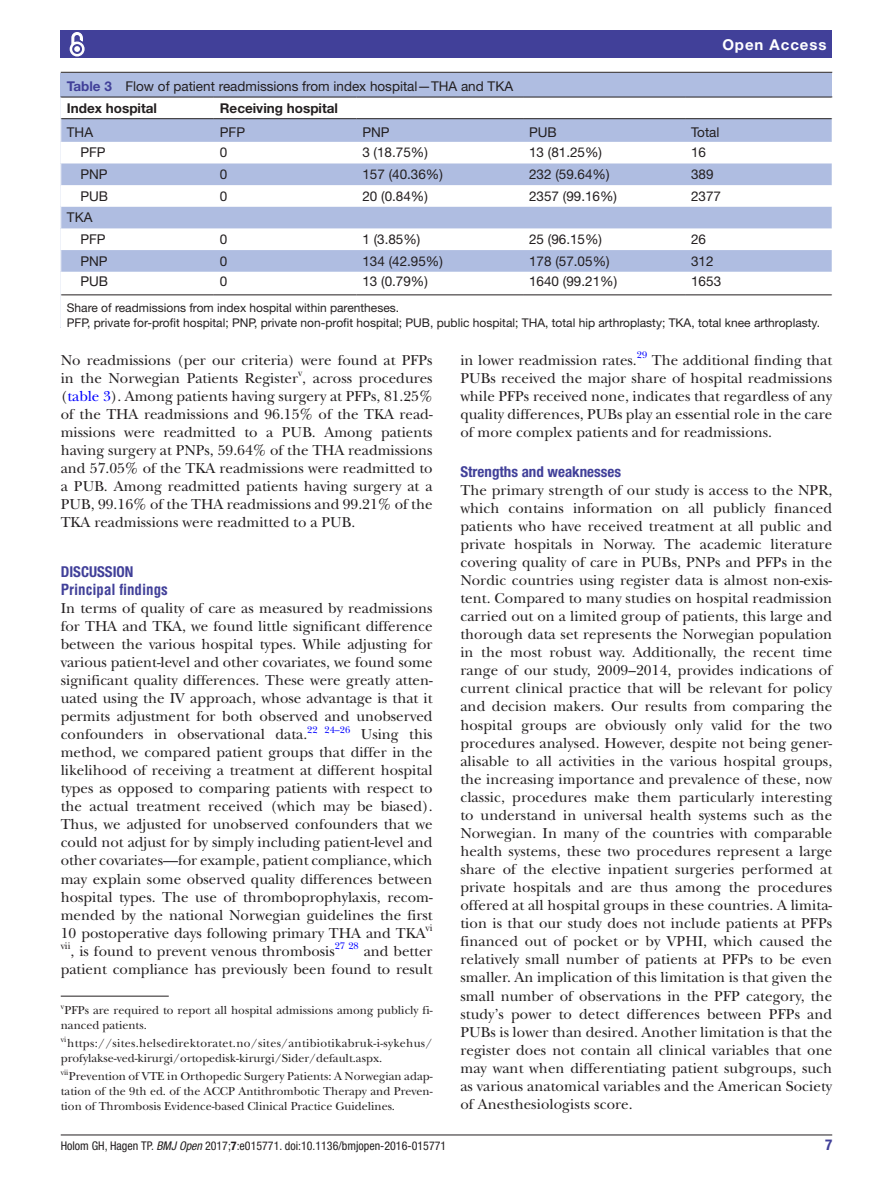
<style>
.page{position:relative;width:893px;height:1191px;background:#fff}
.page>*{position:absolute;margin:0;border:0;box-sizing:border-box;transform-origin:0 0}
.t1{font:15px/18px "New Baskerville";color:#231f20;text-align:justify}
.t2{font:700 condensed 15px "Helvetica Neue LT Std";color:#414099}
.t3{font:700 condensed 15px "Helvetica LT Std";color:#414099}
.t4{font:700 15px "Helvetica Neue LT Std";letter-spacing:.065em;color:#fff}
.t5{font:13.5px/22px "Helvetica Neue LT Std";color:#231f20}
.t6{font:700 13.5px "Helvetica Neue LT Std";color:#231f20}
.t7{font:12px/15px "New Baskerville";color:#231f20}
.t8{font:12px/15px "Helvetica Neue LT Std";color:#231f20}
.t9{font:12px/15px "New Baskerville";letter-spacing:.025em;color:#231f20}
.t10{font:condensed 12px "Helvetica Neue LT Std";color:#231f20}
.t11{font:9.9px "New Baskerville";color:#00f}
.t12{font:9.9px "New Baskerville";color:#231f20}
.s1{font-weight:700;color:#414099}
.s2{font-weight:700}
.s3{color:#00f}
.s4{font-style:italic}
</style>
<div class="page">
<hr style="left:61px;top:1134px;width:771px;height:1px;background:#231f20">
<div style="left:61px;top:31px;width:771px;height:27px;background:#414099"></div>
<svg style="left:69px;top:32px;width:16px;height:25px"></svg>
<div style="left:61px;top:73px;width:771px;height:254px;background:#afbde1"></div>
<hr style="left:61px;top:72px;width:771px;height:1px;background:#231f20">
<svg style="left:61px;top:98px;width:771px;height:229px;fill:#fff"></svg>
<hr style="left:356px;top:118px;width:167px;height:1px;background:#231f20">
<hr style="left:523px;top:118px;width:162px;height:1px;background:#231f20">
<hr style="left:61px;top:97px;width:153px;height:1px;background:#231f20">
<hr style="left:61px;top:118px;width:153px;height:1px;background:#231f20">
<hr style="left:214px;top:97px;width:142px;height:1px;background:#231f20">
<hr style="left:356px;top:97px;width:167px;height:1px;background:#231f20">
<hr style="left:523px;top:97px;width:162px;height:1px;background:#231f20">
<hr style="left:214px;top:118px;width:142px;height:1px;background:#231f20">
<hr style="left:685px;top:97px;width:147px;height:1px;background:#231f20">
<hr style="left:685px;top:118px;width:147px;height:1px;background:#231f20">
<hr style="left:214px;top:294px;width:142px;height:1px;background:#231f20">
<hr style="left:356px;top:294px;width:167px;height:1px;background:#231f20">
<hr style="left:523px;top:294px;width:162px;height:1px;background:#231f20">
<hr style="left:61px;top:294px;width:153px;height:1px;background:#231f20">
<hr style="left:685px;top:294px;width:147px;height:1px;background:#231f20">
<svg style="left:60px;top:97px;width:1px;height:198px"></svg>
<hr style="left:61px;top:312px;width:771px;height:1px;background:#fff">
<hr style="left:61px;top:995px;width:108px;height:1px;background:#231f20">
<p class="t5" style="left:67px;top:75px;width:448px"><span class="s1">Table 3</span> Flow of patient readmissions from index hospital—THA and TKA<br><span class="s2">Index hospital</span></p>
<p class="t6" style="left:220px;top:99px;width:120px">Receiving hospital</p>
<p class="t4" style="left:722px;top:35px;width:106px">Open Access</p>
<p class="t5" style="left:67px;top:121px;width:28px">THA</p>
<p class="t5" style="left:220px;top:121px;width:27px">PFP</p>
<p class="t5" style="left:362px;top:121px;width:29px">PNP</p>
<p class="t5" style="left:529px;top:121px;width:29px">PUB</p>
<p class="t5" style="left:691px;top:121px;width:30px">Total</p>
<p class="t5" style="left:80px;top:141px;width:27px">PFP</p>
<p class="t5" style="left:220px;top:141px;width:9px">0</p>
<p class="t5" style="left:362px;top:141px;width:67px">3 (18.75%)</p>
<p class="t5" style="left:529px;top:141px;width:75px">13 (81.25%)</p>
<p class="t5" style="left:691px;top:141px;width:17px">16</p>
<p class="t5" style="left:80px;top:163px;width:29px">PNP</p>
<p class="t5" style="left:220px;top:163px;width:9px">0</p>
<p class="t5" style="left:362px;top:163px;width:82px">157 (40.36%)</p>
<p class="t5" style="left:529px;top:163px;width:82px">232 (59.64%)</p>
<p class="t5" style="left:691px;top:163px;width:24px">389</p>
<p class="t5" style="left:80px;top:185px;width:29px">PUB</p>
<p class="t5" style="left:220px;top:185px;width:9px">0</p>
<p class="t5" style="left:362px;top:185px;width:67px">20 (0.84%)</p>
<p class="t5" style="left:529px;top:185px;width:90px">2357 (99.16%)</p>
<p class="t5" style="left:691px;top:185px;width:32px">2377</p>
<p class="t5" style="left:80px;top:207px;width:27px;line-height:21.6px;text-indent:-14px">TKA<br>PFP</p>
<p class="t5" style="left:220px;top:228px;width:9px">0</p>
<p class="t5" style="left:362px;top:228px;width:60px">1 (3.85%)</p>
<p class="t5" style="left:529px;top:228px;width:75px">25 (96.15%)</p>
<p class="t5" style="left:691px;top:228px;width:17px">26</p>
<p class="t5" style="left:80px;top:250px;width:29px">PNP</p>
<p class="t5" style="left:220px;top:250px;width:9px">0</p>
<p class="t5" style="left:362px;top:250px;width:82px">134 (42.95%)</p>
<p class="t5" style="left:529px;top:250px;width:82px">178 (57.05%)</p>
<p class="t5" style="left:691px;top:250px;width:24px">312</p>
<p class="t5" style="left:80px;top:270px;width:29px">PUB</p>
<p class="t5" style="left:220px;top:270px;width:9px">0</p>
<p class="t5" style="left:362px;top:270px;width:67px">13 (0.79%)</p>
<p class="t5" style="left:529px;top:270px;width:90px">1640 (99.21%)</p>
<p class="t5" style="left:691px;top:270px;width:32px">1653</p>
<p class="t8" style="left:67px;top:300px;width:755px">Share of readmissions from index hospital within parentheses.<br>PFP, private for-profit hospital; PNP, private non-profit hospital; PUB, public hospital; THA, total hip arthroplasty; TKA, total knee arthroplasty.</p>
<p class="t1" style="left:61px;top:351px;width:373px">No readmissions (per our criteria) were found at PFPs in the Norwegian Patients Register , across procedures</p>
<p class="t1" style="left:460px;top:351px;width:178px">in lower readmission rates.</p>
<p class="t11" style="left:637px;top:349px;width:12px">29</p>
<p class="t1" style="left:460px;top:351px;width:373px;text-indent:191px">The additional finding that PUBs received the major share of hospital readmissions while PFPs received none, indicates that regardless of any quality differences, PUBs play an essential role in the care of more complex patients and for readmissions.</p>
<p class="t2" style="left:460px;top:462px;width:162px">Strengths and weaknesses</p>
<p class="t1" style="left:460px;top:481px;width:373px">The primary strength of our study is access to the NPR, which contains information on all publicly financed patients who have received treatment at all public and private hospitals in Norway. The academic literature covering quality of care in PUBs, PNPs and PFPs in the Nordic countries using register data is almost non-exis&shy;tent. Compared to many studies on hospital readmission carried out on a limited group of patients, this large and thorough data set represents the Norwegian population in the most robust way. Additionally, the recent time range of our study, 2009–2014, provides indications of current clinical practice that will be relevant for policy and decision makers. Our results from comparing the hospital groups are obviously only valid for the two procedures analysed. However, despite not being gener&shy;alisable to all activities in the various hospital groups, the increasing importance and prevalence of these, now classic, procedures make them particularly interesting to understand in universal health systems such as the Norwegian. In many of the countries with comparable health systems, these two procedures represent a large share of the elective inpatient surgeries performed at private hospitals and are thus among the procedures offered at all hospital groups in these countries. A limita&shy;tion is that our study does not include patients at PFPs financed out of pocket or by VPHI, which caused the relatively small number of patients at PFPs to be even smaller. An implication of this limitation is that given the small number of observations in the PFP category, the study’s power to detect differences between PFPs and PUBs is lower than desired. Another limitation is that the register does not contain all clinical variables that one may want when differentiating patient subgroups, such as various anatomical variables and the American Society of Anesthesiologists score.</p>
<p class="t12" style="left:298px;top:367px;width:6px">v</p>
<p class="t1" style="left:61px;top:387px;width:373px">(<span class="s3">table 3</span>). Among patients having surgery at PFPs, 81.25% of the THA readmissions and 96.15% of the TKA read&shy;missions were readmitted to a PUB. Among patients having surgery at PNPs, 59.64% of the THA readmissions and 57.05% of the TKA readmissions were readmitted to a PUB. Among readmitted patients having surgery at a PUB, 99.16% of the THA readmissions and 99.21% of the TKA readmissions were readmitted to a PUB.</p>
<p class="t2" style="left:61px;top:563px;width:74px">Discussion</p>
<p class="t3" style="left:61px;top:580px;width:109px">Principal findings</p>
<p class="t1" style="left:61px;top:599px;width:373px">In terms of quality of care as measured by readmissions for THA and TKA, we found little significant difference between the various hospital types. While adjusting for various patient-level and other covariates, we found some significant quality differences. These were greatly atten&shy;uated using the IV approach, whose advantage is that it permits adjustment for both observed and unobserved confounders in observational data.</p>
<p class="t11" style="left:307px;top:723px;width:44px">22 24–26</p>
<p class="t1" style="left:61px;top:725px;width:373px;text-indent:300px">Using this method, we compared patient groups that differ in the likelihood of receiving a treatment at different hospital types as opposed to comparing patients with respect to the actual treatment received (which may be biased).<br>Thus, we adjusted for unobserved confounders that we could not adjust for by simply including patient-level and other covariates—for example, patient compliance, which may explain some observed quality differences between hospital types. The use of thromboprophylaxis, recom&shy;mended by the national Norwegian guidelines the first 10 postoperative days following primary THA and TKA<sup>vi</sup></p>
<p class="t12" style="left:61px;top:939px;width:11px">vii</p>
<p class="t1" style="left:70px;top:941px;width:266px">, is found to prevent venous thrombosis</p>
<p class="t11" style="left:335px;top:939px;width:25px">27 28</p>
<p class="t1" style="left:61px;top:941px;width:373px;text-align:right">and better<br>patient compliance has previously been found to result</p>
<p class="t7" style="left:61px;top:1002px;width:373px"><sup>v</sup>PFPs are required to report all hospital admissions among publicly fi&shy;nanced patients.</p>
<p class="t9" style="left:61px;top:1035px;width:373px"><sup>vi</sup>https://sites.helsedirektoratet.no/sites/antibiotikabruk-i-sykehus/ profylakse-ved-kirurgi/ortopedisk-kirurgi/Sider/default.aspx.</p>
<p class="t7" style="left:61px;top:1068px;width:373px;text-align:justify"><sup>vii</sup>Prevention of VTE in Orthopedic Surgery Patients: A Norwegian adap&shy;tation of the 9th ed. of the ACCP Antithrombotic Therapy and Preven&shy;tion of Thrombosis Evidence-based Clinical Practice Guidelines.</p>
<p class="t10" style="left:61px;top:1138px;width:387px">Holom GH, Hagen TP. <span class="s4">BMJ Open</span> 2017;<span class="s2">7</span>:e015771. doi:10.1136/bmjopen-2016-015771</p>
<p class="t2" style="left:825px;top:1135px;width:9px">7</p>
</div>
